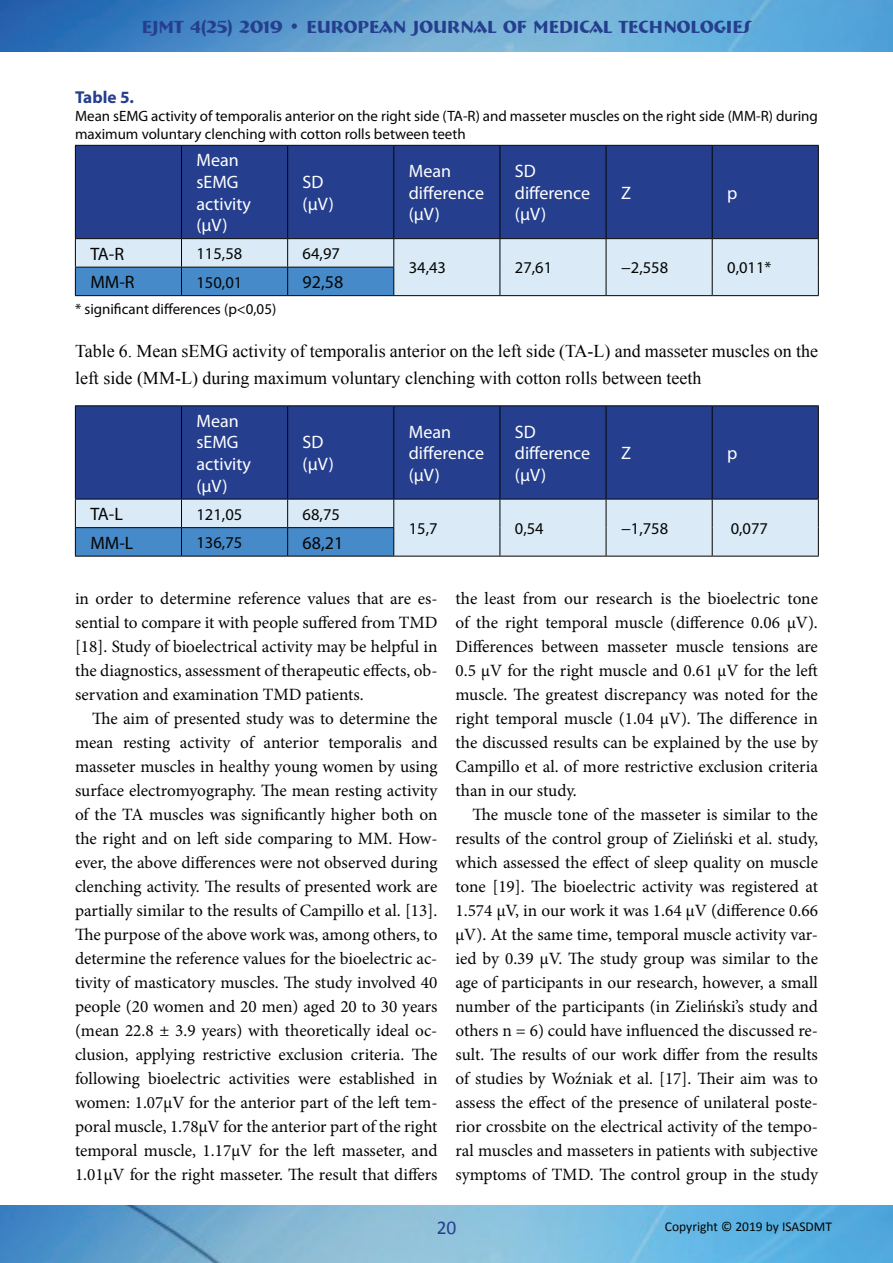
<style>
.page{position:relative;width:893px;height:1263px;background:#fff}
.page>*{position:absolute;margin:0;border:0;box-sizing:border-box;transform-origin:0 0}
.t1{font:19.5px "Calibri";color:#253f8e}
.t2{font:18px/27px "Times New Roman";color:#040503}
.t3{font:18px/21.6px "Myriad Pro";color:#fff}
.t4{font:700 18px "Bremen BT";color:#253f8e}
.t5{font:18px "Myriad Pro";color:#040503}
.t6{font:17.25px/24px "Minion Pro";color:#040503;text-align:justify}
.t7{font:700 17.25px "Myriad Pro";color:#253f8e}
.t8{font:16.5px "Myriad Pro";color:#040503}
.t9{font:15px/18px "Myriad Pro";color:#040503}
.t10{font:13.5px "Calibri";color:#040503}
</style>
<div class="page">
<img style="left:0;top:0;width:893px;height:52px">
<img style="left:0;top:1205px;width:893px;height:58px">
<div style="left:76px;top:406px;width:742px;height:93px;background:#253f8e"></div>
<hr style="left:181px;top:406px;width:1px;height:93px;background:#040503">
<hr style="left:287px;top:406px;width:1px;height:93px;background:#040503">
<hr style="left:393px;top:406px;width:1px;height:93px;background:#040503">
<hr style="left:500px;top:406px;width:1px;height:93px;background:#040503">
<hr style="left:606px;top:406px;width:1px;height:93px;background:#040503">
<hr style="left:712px;top:406px;width:1px;height:93px;background:#040503">
<hr style="left:75px;top:405px;width:107px;height:1px;background:#040503">
<hr style="left:75px;top:406px;width:1px;height:93px;background:#040503">
<hr style="left:182px;top:405px;width:106px;height:1px;background:#040503">
<hr style="left:288px;top:405px;width:106px;height:1px;background:#040503">
<hr style="left:394px;top:405px;width:106px;height:1px;background:#040503">
<hr style="left:500px;top:405px;width:106px;height:1px;background:#040503">
<hr style="left:606px;top:405px;width:106px;height:1px;background:#040503">
<hr style="left:712px;top:405px;width:107px;height:1px;background:#040503">
<hr style="left:818px;top:406px;width:1px;height:93px;background:#040503">
<svg style="left:75px;top:499px;width:744px;height:57px;background:#b3cde3"></svg>
<hr style="left:75px;top:556px;width:107px;height:1px;background:#040503">
<hr style="left:182px;top:556px;width:106px;height:1px;background:#040503">
<hr style="left:288px;top:556px;width:106px;height:1px;background:#040503">
<hr style="left:394px;top:556px;width:106px;height:1px;background:#040503">
<hr style="left:500px;top:556px;width:106px;height:1px;background:#040503">
<hr style="left:606px;top:556px;width:106px;height:1px;background:#040503">
<hr style="left:712px;top:556px;width:107px;height:1px;background:#040503">
<div style="left:76px;top:146px;width:742px;height:92px;background:#253f8e"></div>
<hr style="left:181px;top:146px;width:1px;height:92px;background:#040503">
<hr style="left:287px;top:146px;width:1px;height:92px;background:#040503">
<hr style="left:393px;top:146px;width:1px;height:92px;background:#040503">
<hr style="left:500px;top:146px;width:1px;height:92px;background:#040503">
<hr style="left:606px;top:146px;width:1px;height:92px;background:#040503">
<hr style="left:712px;top:146px;width:1px;height:92px;background:#040503">
<hr style="left:75px;top:238px;width:107px;height:1px;background:#040503">
<hr style="left:182px;top:238px;width:106px;height:1px;background:#040503">
<hr style="left:288px;top:238px;width:106px;height:1px;background:#040503">
<hr style="left:394px;top:238px;width:106px;height:1px;background:#040503">
<hr style="left:500px;top:238px;width:106px;height:1px;background:#040503">
<hr style="left:606px;top:238px;width:106px;height:1px;background:#040503">
<hr style="left:712px;top:238px;width:107px;height:1px;background:#040503">
<hr style="left:75px;top:145px;width:107px;height:1px;background:#040503">
<hr style="left:75px;top:146px;width:1px;height:92px;background:#040503">
<hr style="left:182px;top:145px;width:106px;height:1px;background:#040503">
<hr style="left:288px;top:145px;width:106px;height:1px;background:#040503">
<hr style="left:394px;top:145px;width:106px;height:1px;background:#040503">
<hr style="left:500px;top:145px;width:106px;height:1px;background:#040503">
<hr style="left:606px;top:145px;width:106px;height:1px;background:#040503">
<hr style="left:712px;top:145px;width:107px;height:1px;background:#040503">
<hr style="left:818px;top:146px;width:1px;height:92px;background:#040503">
<svg style="left:75px;top:239px;width:744px;height:56px;background:#b6d1e7"></svg>
<hr style="left:75px;top:295px;width:107px;height:1px;background:#040503">
<hr style="left:182px;top:295px;width:106px;height:1px;background:#040503">
<hr style="left:288px;top:295px;width:106px;height:1px;background:#040503">
<hr style="left:394px;top:295px;width:106px;height:1px;background:#040503">
<hr style="left:500px;top:295px;width:106px;height:1px;background:#040503">
<hr style="left:606px;top:295px;width:106px;height:1px;background:#040503">
<hr style="left:712px;top:295px;width:107px;height:1px;background:#040503">
<p class="t4" style="left:142px;top:15px;width:611px">EJMT 4(25) 2019 • EUROPEAN JOURNAL OF MEDICAL TECHNOLOGIES</p>
<p class="t7" style="left:75px;top:86px;width:61px">Table 5.</p>
<p class="t9" style="left:75px;top:107px;width:744px">Mean sEMG activity of temporalis anterior on the right side (TA-R) and masseter muscles on the right side (MM-R) during maximum voluntary clenching with cotton rolls between teeth</p>
<p class="t3" style="left:197px;top:149px;width:56px">Mean sEMG activity (μV)</p>
<p class="t3" style="left:303px;top:171px;width:33px">SD (μV)</p>
<p class="t3" style="left:409px;top:160px;width:77px">Mean difference (μV)</p>
<p class="t3" style="left:515px;top:160px;width:77px">SD difference (μV)</p>
<p class="t3" style="left:621px;top:182px;width:11px">Z</p>
<p class="t3" style="left:727px;top:182px;width:12px">p</p>
<p class="t5" style="left:90px;top:242px;width:35px">TA-R</p>
<p class="t8" style="left:197px;top:243px;width:47px">115,58</p>
<p class="t8" style="left:303px;top:243px;width:39px">64,97</p>
<p class="t5" style="left:90px;top:271px;width:46px">MM-R</p>
<p class="t8" style="left:197px;top:272px;width:47px">150,01</p>
<p class="t5" style="left:303px;top:271px;width:42px">92,58</p>
<p class="t9" style="left:75px;top:300px;width:203px">* significant differences (p&lt;0,05)</p>
<p class="t8" style="left:409px;top:258px;width:39px">34,43</p>
<p class="t8" style="left:515px;top:258px;width:39px">27,61</p>
<p class="t8" style="left:621px;top:258px;width:49px">−2,558</p>
<p class="t8" style="left:727px;top:258px;width:46px">0,011*</p>
<p class="t2" style="left:75px;top:338px;width:744px">Table 6. Mean sEMG activity of temporalis anterior on the left side (TA-L) and masseter muscles on the left side (MM-L) during maximum voluntary clenching with cotton rolls between teeth</p>
<p class="t3" style="left:197px;top:410px;width:56px">Mean sEMG activity (μV)</p>
<p class="t3" style="left:303px;top:431px;width:33px">SD (μV)</p>
<p class="t3" style="left:409px;top:420px;width:77px">Mean difference (μV)</p>
<p class="t3" style="left:515px;top:420px;width:77px">SD difference (μV)</p>
<p class="t3" style="left:621px;top:442px;width:11px">Z</p>
<p class="t3" style="left:727px;top:442px;width:12px">p</p>
<p class="t5" style="left:90px;top:503px;width:34px">TA-L</p>
<p class="t8" style="left:197px;top:504px;width:47px">121,05</p>
<p class="t8" style="left:303px;top:504px;width:39px">68,75</p>
<p class="t5" style="left:90px;top:531px;width:45px">MM-L</p>
<p class="t8" style="left:197px;top:532px;width:47px">136,75</p>
<p class="t5" style="left:303px;top:531px;width:42px">68,21</p>
<p class="t8" style="left:409px;top:518px;width:30px">15,7</p>
<p class="t8" style="left:515px;top:518px;width:30px">0,54</p>
<p class="t8" style="left:621px;top:518px;width:49px">−1,758</p>
<p class="t8" style="left:731px;top:518px;width:39px">0,077</p>
<p class="t6" style="left:75px;top:587px;width:364px">in order to determine reference values that are es&shy;sential to compare it with people suffered from TMD [18]. Study of bioelectrical activity may be helpful in the diagnostics, assessment of therapeutic effects, ob&shy;servation and examination TMD patients.</p>
<p class="t6" style="left:75px;top:707px;width:364px;text-indent:17px">The aim of presented study was to determine the mean resting activity of anterior temporalis and masseter muscles in healthy young women by using surface electromyography. The mean resting activity of the TA muscles was significantly higher both on the right and on left side comparing to MM. How&shy;ever, the above differences were not observed during clenching activity. The results of presented work are partially similar to the results of Campillo et al. [13].<br>The purpose of the above work was, among others, to determine the reference values for the bioelectric ac&shy;tivity of masticatory muscles. The study involved 40 people (20 women and 20 men) aged 20 to 30 years (mean 22.8 ± 3.9 years) with theoretically ideal oc&shy;clusion, applying restrictive exclusion criteria. The following bioelectric activities were established in women: 1.07μV for the anterior part of the left tem&shy;poral muscle, 1.78μV for the anterior part of the right temporal muscle, 1.17μV for the left masseter, and 1.01μV for the right masseter. The result that differs</p>
<p class="t6" style="left:455px;top:587px;width:364px">the least from our research is the bioelectric tone of the right temporal muscle (difference 0.06 μV).<br>Differences between masseter muscle tensions are 0.5 μV for the right muscle and 0.61 μV for the left muscle. The greatest discrepancy was noted for the right temporal muscle (1.04 μV). The difference in the discussed results can be explained by the use by Campillo et al. of more restrictive exclusion criteria than in our study.</p>
<p class="t6" style="left:455px;top:803px;width:364px;text-indent:17px">The muscle tone of the masseter is similar to the results of the control group of Zieliński et al. study, which assessed the effect of sleep quality on muscle tone [19]. The bioelectric activity was registered at 1.574 μV, in our work it was 1.64 μV (difference 0.66 μV). At the same time, temporal muscle activity var&shy;ied by 0.39 μV. The study group was similar to the age of participants in our research, however, a small number of the participants (in Zieliński’s study and others n = 6) could have influenced the discussed re&shy;sult. The results of our work differ from the results of studies by Woźniak et al. [17]. Their aim was to assess the effect of the presence of unilateral poste&shy;rior crossbite on the electrical activity of the tempo&shy;ral muscles and masseters in patients with subjective symptoms of TMD. The control group in the study</p>
<p class="t1" style="left:437px;top:1215px;width:21px">20</p>
<p class="t10" style="left:665px;top:1218px;width:169px">Copyright © 2019 by ISASDMT</p>
</div>
